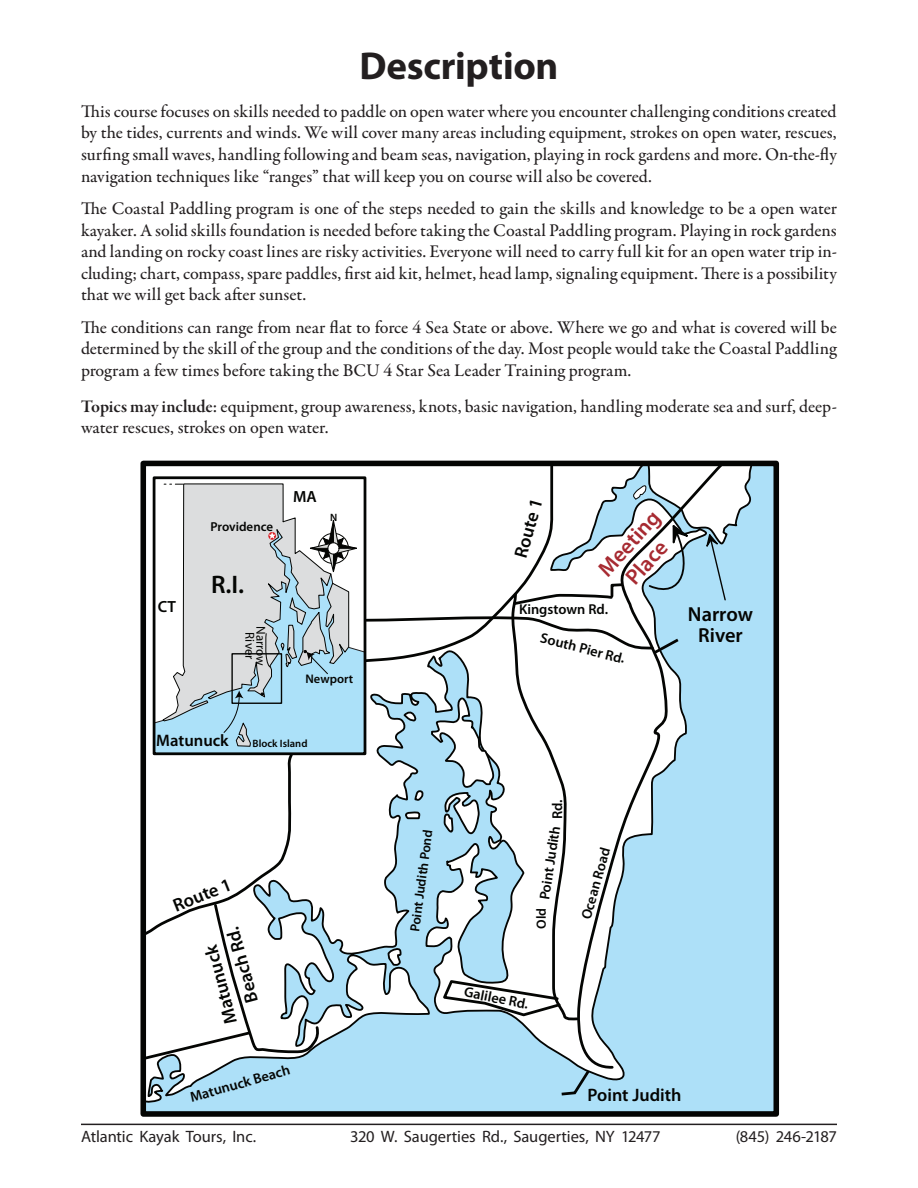
<style>
.page{position:relative;width:918px;height:1188px;background:#fff}
.page>*{position:absolute;margin:0;border:0;box-sizing:border-box;transform-origin:0 0}
.Subhead_1{font:700 39px "Myriad Pro";letter-spacing:-.005em;color:#231f20}
.t1{font:600 25.5px "Myriad Pro";color:#040503}
.t2{font:600 22.2px/25.8px "Myriad Pro";color:#a72a31;text-align:center}
.t3{font:600 20.4px/20.4px "Myriad Pro";color:#040503;text-align:center}
.t4{font:600 18.45px/26px "Myriad Pro";color:#040503}
.Body_Text{font:500 18px/21.6px "Garamond Premr Pro";color:#231f20;text-align:justify}
.Topic{font:500 18px/21.6px "Garamond Premr Pro";letter-spacing:-.01em;color:#231f20}
.t5{font:600 18px "Myriad Pro";color:#040503}
.t6{font:600 16.65px "Myriad Pro";color:#040503}
.t7{font:16.5px "Myriad Pro";letter-spacing:-.005em;color:#231f20}
.t8{font:16.5px "Myriad Pro";letter-spacing:-.025em;color:#231f20}
.t9{font:600 16.2px "Myriad Pro";color:#040503}
.t10{font:600 14.4px "Myriad Pro";color:#040503}
.t11{font:600 13.35px "Myriad Pro";color:#040503}
.t12{font:12.9px/11.1px "Myriad Pro";color:#040503;text-align:center}
.t13{font:600 12.9px "Myriad Pro";color:#040503}
.t14{font:600 12.45px "Myriad Pro";color:#040503}
.t15{font:600 10.65px "Myriad Pro";color:#040503}
.s1{font-family:"Garamond Premr Pro Smbd Subh";font-weight:400}
</style>
<div class="page">
<hr style="left:81px;top:1124px;width:756px;height:1px;background:#231f20">
<div style="left:144px;top:464px;width:630px;height:647px;background:#ade0f8"></div>
<svg style="left:147px;top:468px;width:605px;height:635px"></svg>
<svg style="left:725px;top:532px;width:2px;height:69px"></svg>
<svg style="left:560px;top:1069px;width:31px;height:28px"></svg>
<div style="left:147px;top:468px;width:407px;height:470px;background:#fff"></div>
<svg style="left:576px;top:468px;width:149px;height:602px"></svg>
<svg style="left:147px;top:902px;width:174px;height:160px"></svg>
<svg style="left:157px;top:522px;width:205px;height:229px"></svg>
<svg style="left:161px;top:483px;width:196px;height:264px"></svg>
<div style="left:153px;top:476px;width:213px;height:279px;border:3px solid #040503"></div>
<div style="left:140px;top:461px;width:639px;height:656px;border:6px solid #040503"></div>
<svg style="left:364px;top:522px;width:330px;height:500px"></svg>
<p class="Subhead_1" style="left:360px;top:40px;width:200px">Description</p>
<p class="Body_Text" style="left:81px;top:101px;width:757px">This course focuses on skills needed to paddle on open water where you encounter challenging conditions created by the tides, currents and winds. We will cover many areas including equipment, strokes on open water, rescues, surfing small waves, handling following and beam seas, navigation, playing in rock gardens and more. On-the-fly navigation techniques like “ranges” that will keep you on course will also be covered.</p>
<p class="Body_Text" style="left:81px;top:198px;width:758px">The Coastal Paddling program is one of the steps needed to gain the skills and knowledge to be a open water kayaker. A solid skills foundation is needed before taking the Coastal Paddling program. Playing in rock gardens and landing on rocky coast lines are risky activities. Everyone will need to carry full kit for an open water trip in&shy;cluding; chart, compass, spare paddles, first aid kit, helmet, head lamp, signaling equipment. There is a possibility that we will get back after sunset.</p>
<p class="Body_Text" style="left:81px;top:317px;width:757px">The conditions can range from near flat to force 4 Sea State or above. Where we go and what is covered will be determined by the skill of the group and the conditions of the day. Most people would take the Coastal Paddling program a few times before taking the BCU 4 Star Sea Leader Training program.</p>
<p class="Topic" style="left:81px;top:396px;width:758px"><span class="s1">Topics may include:</span> equipment, group awareness, knots, basic navigation, handling moderate sea and surf, deep&shy;water rescues, strokes on open water.</p>
<p class="t9" style="left:158px;top:597px;width:20px">CT</p>
<p class="t13" style="left:210px;top:520px;width:64px">Providence</p>
<p class="t1" style="left:211px;top:571px;width:35px">R.I.</p>
<p class="t12" style="left:266px;top:626px;width:41px;rotate:90deg">Narrow<br>River</p>
<p class="t9" style="left:293px;top:487px;width:25px">MA</p>
<p class="t15" style="left:330px;top:511px;width:9px">N</p>
<p class="t14" style="left:306px;top:672px;width:49px">Newport</p>
<p class="t6" style="left:156px;top:731px;width:74px">Matunuck</p>
<p class="t15" style="left:253px;top:738px;width:56px">Block Island</p>
<p class="t4" style="left:169px;top:894px;width:63px;rotate:-22deg">Route 1</p>
<p class="t4" style="left:215px;top:1012px;width:79px;text-indent:-15px;rotate:-105deg">Matunuck<br>Beach Rd.</p>
<p class="t10" style="left:188px;top:1090px;width:105px;rotate:-16deg">Matunuck Beach</p>
<p class="t4" style="left:508px;top:554px;width:63px;rotate:-74deg">Route 1</p>
<p class="t2" style="left:593px;top:565px;width:82px;rotate:-48deg">Meeting<br>Place</p>
<p class="t10" style="left:519px;top:601px;width:91px">Kingstown Rd.</p>
<p class="t10" style="left:543px;top:630px;width:88px;rotate:14deg">South Pier Rd.</p>
<p class="t3" style="left:688px;top:604px;width:66px">Narrow<br>River</p>
<p class="t11" style="left:408px;top:931px;width:104px;rotate:-83deg">Point Judith Pond</p>
<p class="t10" style="left:536px;top:898px;width:76px;rotate:-81deg">Point Judith</p>
<p class="t10" style="left:578px;top:917px;width:76px;rotate:-74deg">Ocean Road</p>
<p class="t10" style="left:466px;top:984px;width:67px;rotate:11deg">Galilee Rd.</p>
<p class="t5" style="left:588px;top:1085px;width:95px">Point Judith</p>
<p class="t7" style="left:81px;top:1127px;width:177px">Atlantic Kayak Tours, Inc.</p>
<p class="t7" style="left:350px;top:1127px;width:312px">320 W. Saugerties Rd., Saugerties, NY 12477</p>
<p class="t8" style="left:736px;top:1127px;width:103px">(845) 246-2187</p>
</div>
